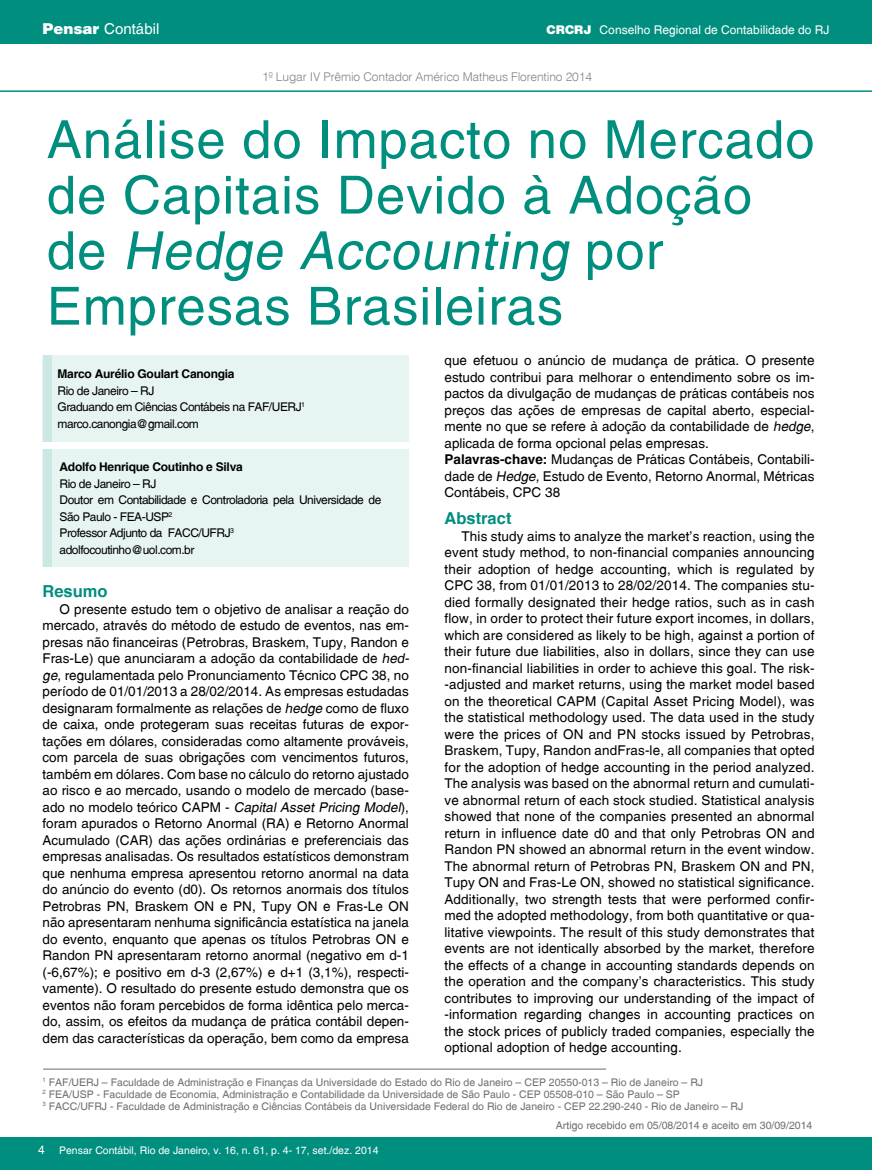
<style>
.page{position:relative;width:872px;height:1170px;background:#fff}
.page>*{position:absolute;margin:0;border:0;box-sizing:border-box;transform-origin:0 0}
.t1{font:52.5px/55.5px "Switzerland Plain";letter-spacing:.02em;color:#008e7f}
.t2{font:700 16.5px "Switzerland";color:#008e7f}
.t3{font:15px "Switzerland Plain";color:#fff}
.t4{font:13.5px/16.5px "Switzerland Plain";color:#000}
.t5{font:12px/16.5px "Switzerland Plain";letter-spacing:-.04em;color:#000}
.t6{font:700 12px "Switzerland";letter-spacing:-.02em;color:#000}
.t7{font:12px "Switzerland Light Plain";letter-spacing:-.01em;color:#808285}
.t8{font:12px "Switzerland Plain";color:#fff}
.t9{font:10.5px/12px "Switzerland Plain";color:#6d6e71}
.t10{font:10.5px "Switzerland Plain";color:#fff}
.s1{font-family:"Switzerland Black"}
.s2{font-style:italic}
.s3{font-family:"Switzerland";font-weight:700}
</style>
<div class="page">
<div style="left:0;top:0;width:872px;height:44px;background:#008e7f"></div>
<hr style="left:0;top:90px;width:872px;height:2px;background:#008e7f">
<div style="left:0;top:1137px;width:872px;height:32px;background:#008e7f"></div>
<div style="left:43px;top:355px;width:366px;height:86px;background:#e6f4f2"></div>
<div style="left:43px;top:355px;width:9px;height:86px;background:#cce8e5"></div>
<div style="left:43px;top:449px;width:366px;height:118px;background:#e6f4f2"></div>
<div style="left:43px;top:449px;width:9px;height:117px;background:#cce8e5"></div>
<hr style="left:43px;top:1068px;width:563px;height:1px;background:#6d6e71">
<p class="t3" style="left:43px;top:20px;width:118px"><span class="s1">Pensar</span> Contábil</p>
<p class="t8" style="left:546px;top:22px;width:285px"><span class="s1">CRCRJ</span> Conselho Regional de Contabilidade do RJ</p>
<p class="t7" style="left:262px;top:70px;width:331px">1º Lugar IV Prêmio Contador Américo Matheus Florentino 2014</p>
<h1 class="t1" style="left:47px;top:111px;width:769px">Análise do Impacto no Mercado de Capitais Devido à Adoção<br>d e <span class="s2">Hedge Accounting</span> p o r<br>Empresas Brasileiras</h1>
<p class="t6" style="left:58px;top:366px;width:179px">Marco Aurélio Goulart Canongia</p>
<p class="t5" style="left:58px;top:382px;width:249px">Rio de Janeiro – RJ<br>Graduando em Ciências Contábeis na FAF/UERJ<sup>1 </sup>marco.canongia@gmail.com</p>
<p class="t4" style="left:444px;top:352px;width:371px">que efetuou o anúncio de mudança de prática. O presente estudo contribui para melhorar o entendimento sobre os im&shy;pactos da divulgação de mudanças de práticas contábeis nos preços das ações de empresas de capital aberto, especial&shy;mente no que se refere à adoção da contabilidade de <span class="s2">hedge</span>, aplicada de forma opcional pelas empresas.<br><span class="s3">Palavras-chave:</span> Mudanças de Práticas Contábeis, Contabili&shy;dade de <span class="s2">Hedge,</span>Estudo de Evento, Retorno Anormal, Métricas Contábeis, CPC 38</p>
<p class="t2" style="left:444px;top:508px;width:68px">Abstract</p>
<p class="t4" style="left:444px;top:527px;width:371px;text-align:justify;text-indent:17px">This study aims to analyze the market’s reaction, using the event study method, to non-financial companies announcing their adoption of hedge accounting, which is regulated by CPC 38, from 01/01/2013 to 28/02/2014. The companies stu&shy;died formally designated their hedge ratios, such as in cash flow, in order to protect their future export incomes, in dollars, which are considered as likely to be high, against a portion of their future due liabilities, also in dollars, since they can use non-financial liabilities in order to achieve this goal. The risk--adjusted and market returns, using the market model based on the theoretical CAPM (Capital Asset Pricing Model), was the statistical methodology used. The data used in the study were the prices of ON and PN stocks issued by Petrobras, Braskem, Tupy, Randon andFras-le, all companies that opted for the adoption of hedge accounting in the period analyzed.<br>The analysis was based on the abnormal return and cumulati&shy;ve abnormal return of each stock studied. Statistical analysis showed that none of the companies presented an abnormal return in influence date d0 and that only Petrobras ON and Randon PN showed an abnormal return in the event window.<br>The abnormal return of Petrobras PN, Braskem ON and PN, Tupy ON and Fras-Le ON, showed no statistical significance.<br>Additionally, two strength tests that were performed confir&shy;med the adopted methodology, from both quantitative or qua&shy;litative viewpoints. The result of this study demonstrates that events are not identically absorbed by the market, therefore the effects of a change in accounting standards depends on the operation and the company’s characteristics. This study contributes to improving our understanding of the impact of -information regarding changes in accounting practices on the stock prices of publicly traded companies, especially the optional adoption of hedge accounting.</p>
<p class="t9" style="left:43px;top:1075px;width:702px"><sup>1</sup> FAF/UERJ – Faculdade de Administração e Finanças da Universidade do Estado do Rio de Janeiro – CEP 20550-013 – Rio de Janeiro – RJ<br><sup>2</sup> FEA/USP - Faculdade de Economia, Administração e Contabilidade da Universidade de São Paulo - CEP 05508-010 – São Paulo – SP<br><sup>3</sup> FACC/UFRJ - Faculdade de Administração e Ciências Contábeis da Universidade Federal do Rio de Janeiro - CEP 22.290-240 - Rio de Janeiro – RJ</p>
<p class="t6" style="left:60px;top:459px;width:185px">Adolfo Henrique Coutinho e Silva</p>
<p class="t5" style="left:60px;top:475px;width:323px">Rio de Janeiro – RJ<br>Doutor em Contabilidade e Controladoria pela Universidade de<br>São Paulo - FEA-USP<sup>2<br></sup>Professor Adjunto da FACC/UFRJ<sup>3<br></sup>adolfocoutinho@uol.com.br</p>
<p class="t2" style="left:43px;top:581px;width:67px">Resumo</p>
<p class="t4" style="left:43px;top:600px;width:371px;text-indent:17px">O presente estudo tem o objetivo de analisar a reação do mercado, através do método de estudo de eventos, nas em&shy;presas não financeiras (Petrobras, Braskem, Tupy, Randon e Fras-Le) que anunciaram a adoção da contabilidade de <span class="s2">hed&shy;ge</span>, regulamentada pelo Pronunciamento Técnico CPC 38, no período de 01/01/2013 a 28/02/2014. As empresas estudadas designaram formalmente as relações de <span class="s2">hedge</span> como de fluxo de caixa, onde protegeram suas receitas futuras de expor&shy;tações em dólares, consideradas como altamente prováveis, com parcela de suas obrigações com vencimentos futuros, também em dólares. Com base no cálculo do retorno ajustado ao risco e ao mercado, usando o modelo de mercado (base&shy;a d o n o m o d e l o t e ó r i c o C A P M - <span class="s2">Capital Asset Pricing Model</span>) , foram apurados o Retorno Anormal (RA) e Retorno Anormal Acumulado (CAR) das ações ordinárias e preferenciais das empresas analisadas. Os resultados estatísticos demonstram que nenhuma empresa apresentou retorno anormal na data do anúncio do evento (d0). Os retornos anormais dos títulos Petrobras PN, Braskem ON e PN, Tupy ON e Fras-Le ON não apresentaram nenhuma significância estatística na janela do evento, enquanto que apenas os títulos Petrobras ON e Randon PN apresentaram retorno anormal (negativo em d-1 (-6,67%); e positivo em d-3 (2,67%) e d+1 (3,1%), respecti&shy;vamente). O resultado do presente estudo demonstra que os eventos não foram percebidos de forma idêntica pelo merca&shy;do, assim, os efeitos da mudança de prática contábil depen&shy;dem das características da operação, bem como da empresa</p>
<p class="t8" style="left:38px;top:1142px;width:8px">4</p>
<p class="t10" style="left:59px;top:1143px;width:321px">Pensar Contábil, Rio de Janeiro, v. 16, n. 61, p. 4- 17, set./dez. 2014</p>
<p class="t9" style="left:556px;top:1118px;width:258px">Artigo recebido em 05/08/2014 e aceito em 30/09/2014</p>
</div>
